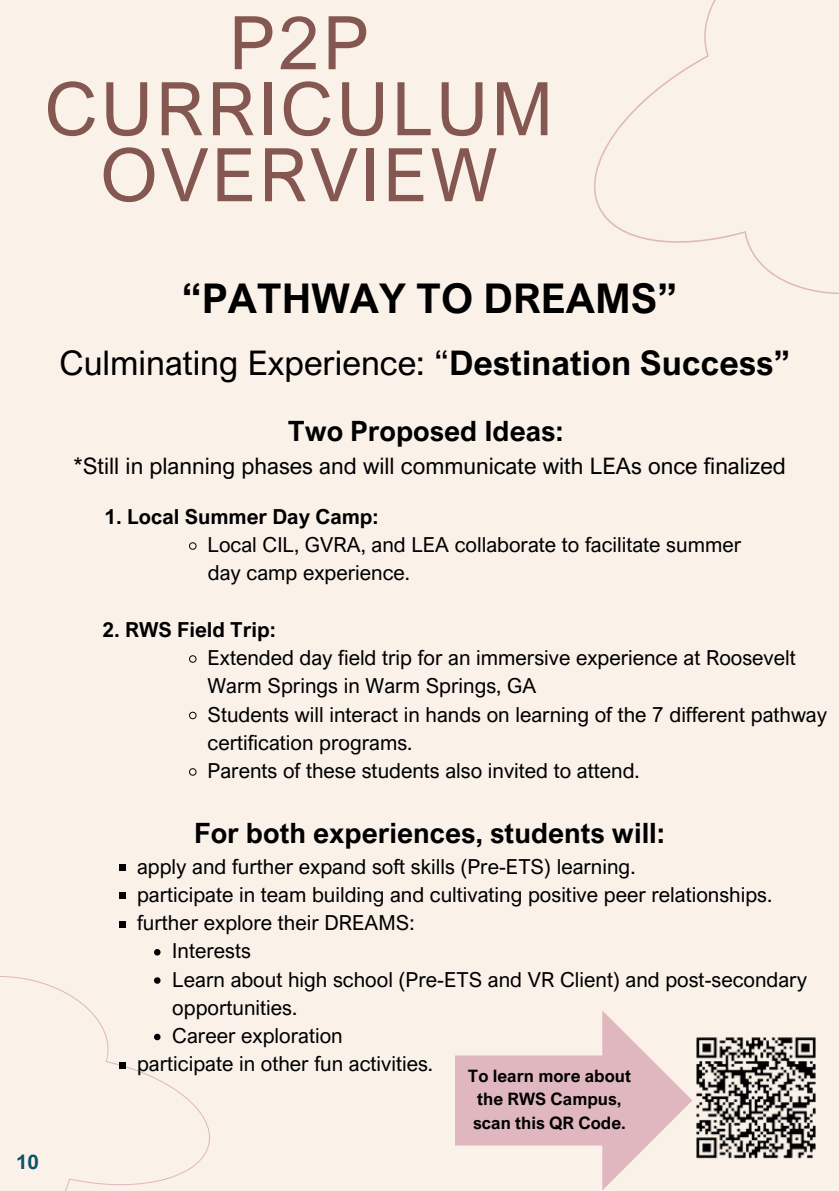
<style>
.page{position:relative;width:839px;height:1191px;background:#fff}
.page>*{position:absolute;margin:0;border:0;box-sizing:border-box;transform-origin:0 0}
.t1{font:74px/66px "Arial Nova";letter-spacing:.045em;color:#845850;text-align:center}
.t2{font:700 41px "Arial Nova";color:#000001}
.t3{font:34px "Arial Nova";color:#000001}
.t4{font:700 28px "Arial Nova";color:#000001}
.t5{font:22.6px "Arial Nova";color:#000001}
.t6{font:20.6px/28.2px "Arial Nova";color:#000001}
.t7{font:700 20.6px "Arial Nova";color:#000001}
.t8{font:700 20px "Arial Nova";color:#0c5266}
.t9{font:700 17.2px/23.4px "Arial Nova";color:#000}
.s1{font-weight:700}
</style>
<div class="page">
<div style="left:0;top:0;width:838px;height:1191px;background:#faf2e9"></div>
<svg style="left:0;top:927px;width:210px;height:264px"></svg>
<svg style="left:189px;top:542px;width:8px;height:8px"></svg>
<svg style="left:189px;top:655px;width:8px;height:8px"></svg>
<svg style="left:189px;top:711px;width:8px;height:9px"></svg>
<svg style="left:189px;top:768px;width:8px;height:8px"></svg>
<div style="left:119px;top:864px;width:7px;height:7px;background:#000001"></div>
<div style="left:119px;top:893px;width:7px;height:6px;background:#000001"></div>
<div style="left:119px;top:921px;width:7px;height:6px;background:#000001"></div>
<svg style="left:154px;top:949px;width:6px;height:7px"></svg>
<svg style="left:154px;top:977px;width:6px;height:7px"></svg>
<svg style="left:154px;top:1034px;width:6px;height:6px"></svg>
<div style="left:119px;top:1062px;width:7px;height:7px;background:#000001"></div>
<svg style="left:594px;top:0;width:244px;height:294px"></svg>
<img style="left:696px;top:1037px;width:120px;height:122px">
<svg style="left:455px;top:1010px;width:237px;height:180px"></svg>
<p class="t1" style="left:45px;top:8px;width:510px">P2P<br>CURRICULUM<br>OVERVIEW</p>
<p class="t8" style="left:16px;top:1149px;width:24px">10</p>
<h1 class="t2" style="left:181px;top:273px;width:497px">“PATHWAY TO DREAMS”</h1>
<p class="t3" style="left:59px;top:341px;width:732px">Culminating Experience: “<span class="s1">Destination Success”</span></p>
<h2 class="t4" style="left:288px;top:414px;width:277px">Two Proposed Ideas:</h2>
<h2 class="t5" style="left:73px;top:452px;width:714px">*Still in planning phases and will communicate with LEAs once finalized</h2>
<h3 class="t7" style="left:104px;top:504px;width:276px">1. Local Summer Day Camp:</h3>
<h6 class="t6" style="left:207px;top:530px;width:535px">Local CIL, GVRA, and LEA collaborate to facilitate summer</h6>
<h5 class="t6" style="left:208px;top:559px;width:204px">day camp experience.</h5>
<p class="t7" style="left:102px;top:617px;width:175px">2. RWS Field Trip:</p>
<h6 class="t6" style="left:207px;top:643px;width:589px">Extended day field trip for an immersive experience at Roosevelt<br>Warm Springs in Warm Springs, GA</h6>
<h5 class="t6" style="left:207px;top:700px;width:621px">Students will interact in hands on learning of the 7 different pathway certification programs.</h5>
<p class="t6" style="left:207px;top:756px;width:433px">Parents of these students also invited to attend.</p>
<p class="t4" style="left:194px;top:815px;width:472px">For both experiences, students will:</p>
<p class="t6" style="left:137px;top:852px;width:500px">apply and further expand soft skills (Pre-ETS) learning.</p>
<h4 class="t6" style="left:137px;top:880px;width:636px">participate in team building and cultivating positive peer relationships.</h4>
<p class="t6" style="left:137px;top:908px;width:279px">further explore their DREAMS:</p>
<p class="t6" style="left:172px;top:937px;width:80px">Interests</p>
<p class="t6" style="left:172px;top:965px;width:636px">Learn about high school (Pre-ETS and VR Client) and post-secondary opportunities.</p>
<p class="t6" style="left:172px;top:1021px;width:172px">Career exploration</p>
<p class="t6" style="left:137px;top:1050px;width:297px">participate in other fun activities.</p>
<p class="t9" style="left:468px;top:1064px;width:165px">To learn more about the RWS Campus, scan this QR Code.</p>
</div>
